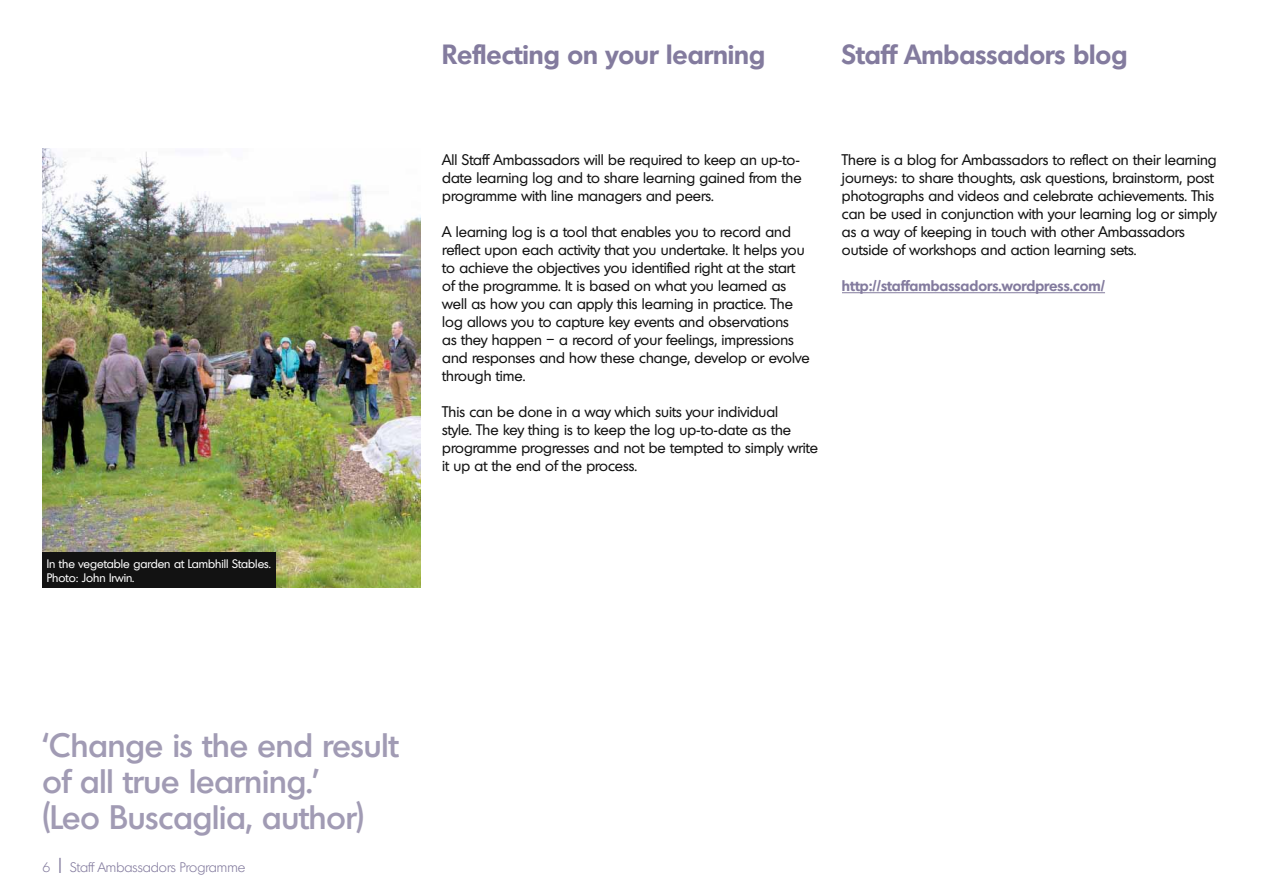
<style>
.page{position:relative;width:1263px;height:893px;background:#fff}
.page>*{position:absolute;margin:0;border:0;box-sizing:border-box;transform-origin:0 0}
.t1{font:500 33px/36px "Montreal TS";color:#a19bb4}
.t2{font:600 27px "Montreal TS";color:#837b9e}
.t3{font:15px/18px "Montreal TS";color:#121212}
.t4{font:600 15px "Montreal TS";color:#837b9e}
.t5{font:300 13.5px "Montreal TS";color:#837b9e}
.t6{font:12px/14.4px "Montreal TS";color:#fff}
.s1{font-size:21px}
</style>
<div class="page">
<img style="left:43px;top:149px;width:378px;height:439px">
<div style="left:43px;top:552px;width:233px;height:36px;background:#121212"></div>
<hr style="left:842px;top:292px;width:263px;height:1px;background:#837b9e">
<p class="t6" style="left:47px;top:556px;width:226px">In the vegetable garden at Lambhill Stables.<br>Photo: John Irwin.</p>
<h2 class="t2" style="left:442px;top:37px;width:324px">Reflecting on your learning</h2>
<h2 class="t2" style="left:842px;top:37px;width:287px">Staff Ambassadors blog</h2>
<p class="t3" style="left:442px;top:150px;width:361px;text-align:justify">All Staff Ambassadors will be required to keep an up-to&shy;date learning log and to share learning gained from the programme with line managers and peers.</p>
<p class="t3" style="left:442px;top:222px;width:369px">A learning log is a tool that enables you to record and reflect upon each activity that you undertake. It helps you to achieve the objectives you identified right at the start of the programme. It is based on what you learned as well as how you can apply this learning in practice. The log allows you to capture key events and observations<br>as they happen – a record of your feelings, impressions and responses and how these change, develop or evolve through time.</p>
<p class="t3" style="left:442px;top:402px;width:377px">This can be done in a way which suits your individual<br>style. The key thing is to keep the log up-to-date as the programme progresses and not be tempted to simply write it up at the end of the process.</p>
<p class="t3" style="left:842px;top:150px;width:376px">There is a blog for Ambassadors to reflect on their learning journeys: to share thoughts, ask questions, brainstorm, post photographs and videos and celebrate achievements. This can be used in conjunction with your learning log or simply as a way of keeping in touch with other Ambassadors outside of workshops and action learning sets.</p>
<p class="t4" style="left:842px;top:276px;width:265px">http://staffambassadors.wordpress.com/</p>
<h1 class="t1" style="left:43px;top:726px;width:357px">‘Change is the end result of all true learning.’<br>(Leo Buscaglia, author)</h1>
<p class="t5" style="left:43px;top:858px;width:204px">6 <span class="s1">I</span> Staff Ambassadors Programme</p>
</div>
